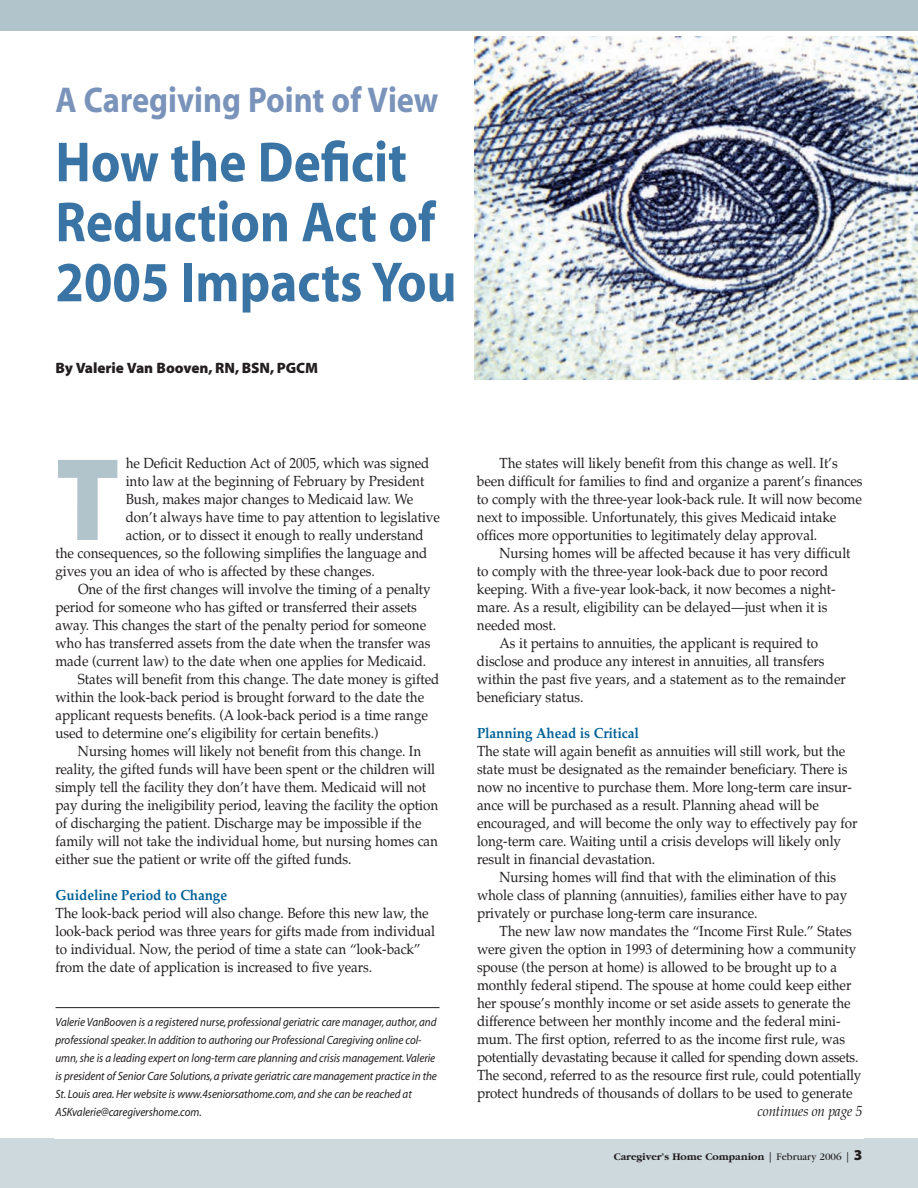
<style>
.page{position:relative;width:918px;height:1188px;background:#fff}
.page>*{position:absolute;margin:0;border:0;box-sizing:border-box;transform-origin:0 0}
.t1{font:118.65px "Myriad MM.830.300";color:#b1c3cb;scale:.95 1}
.t2{font:57px/60px "Myriad MM.700.600";color:#3974a5;scale:.9 1}
.t3{font:36px "Myriad MM.700.600";color:#7a93ba;scale:.9 1}
.t4{font:15px "Myriad MM.830.300";color:#231f20}
.t5{font:14.7px/18px "Palatino";letter-spacing:-.005em;color:#231f20;scale:.92 1}
.t6{font:700 14.7px "Palatino";letter-spacing:-.005em;color:#016096;scale:.92 1}
.t7{font:italic 14.7px "Palatino";letter-spacing:-.015em;color:#231f20;scale:.92 1}
.t8{font:12px/18px "Myriad MM It.412.601";letter-spacing:-.005em;color:#231f20;scale:.92 1}
.t9{font:700 10.5px "Garamond";color:#231f20}
.s1{font-family:"Myriad MM.412.601";font-weight:400}
.s2{font-weight:400}
.s3{font-family:"Myriad MM.830.300";font-weight:400;font-size:15px}
</style>
<div class="page">
<div style="left:0;top:1138px;width:918px;height:50px;background:#ced9de"></div>
<div style="left:0;top:0;width:918px;height:32px;background:#b1c3cb"></div>
<img style="left:474px;top:36px;width:444px;height:343px">
<hr style="left:56px;top:1007px;width:384px;height:1px;background:#231f20">
<h3 class="t3" style="left:56px;top:87px;width:427px">A Caregiving Point of View</h3>
<h2 class="t2" style="left:56px;top:137px;width:447px">How the Deficit<br>Reduction Act of<br>2005 Impacts You</h2>
<p class="t4" style="left:56px;top:363px;width:264px">By Valerie Van Booven, RN, BSN, PGCM</p>
<h1 class="t1" style="left:56px;top:456px;width:69px">T</h1>
<p class="t5" style="left:126px;top:454px;width:331px">he Deficit Reduction Act of 2005, which was signed</p>
<p class="t5" style="left:126px;top:472px;width:326px">into law at the beginning of February by President</p>
<p class="t5" style="left:126px;top:490px;width:314px">Bush, makes major changes to Medicaid law. We</p>
<p class="t5" style="left:126px;top:508px;width:343px">don’t always have time to pay attention to legislative</p>
<p class="t5" style="left:126px;top:526px;width:325px">action, or to dissect it enough to really understand</p>
<p class="t5" style="left:56px;top:544px;width:406px">the consequences, so the following simplifies the language and</p>
<p class="t5" style="left:56px;top:562px;width:349px">gives you an idea of who is affected by these changes.</p>
<p class="t5" style="left:78px;top:580px;width:385px">One of the first changes will involve the timing of a penalty</p>
<p class="t5" style="left:56px;top:598px;width:394px">period for someone who has gifted or transferred their assets</p>
<p class="t5" style="left:56px;top:616px;width:404px">away. This changes the start of the penalty period for someone</p>
<p class="t5" style="left:56px;top:634px;width:409px">who has transferred assets from the date when the transfer was</p>
<p class="t5" style="left:55px;top:652px;width:405px">made (current law) to the date when one applies for Medicaid.</p>
<p class="t5" style="left:78px;top:670px;width:394px">States will benefit from this change. The date money is gifted</p>
<p class="t5" style="left:55px;top:688px;width:402px">within the look-back period is brought forward to the date the</p>
<p class="t5" style="left:55px;top:706px;width:406px">applicant requests benefits. (A look-back period is a time range</p>
<p class="t5" style="left:55px;top:724px;width:353px">used to determine one’s eligibility for certain benefits.)</p>
<p class="t5" style="left:78px;top:742px;width:375px">Nursing homes will likely not benefit from this change. In</p>
<p class="t5" style="left:55px;top:760px;width:414px">reality, the gifted funds will have been spent or the children will</p>
<p class="t5" style="left:55px;top:778px;width:404px">simply tell the facility they don’t have them. Medicaid will not</p>
<p class="t5" style="left:55px;top:796px;width:418px">pay during the ineligibility period, leaving the facility the option</p>
<p class="t5" style="left:55px;top:814px;width:399px">of discharging the patient. Discharge may be impossible if the</p>
<p class="t5" style="left:55px;top:832px;width:417px">family will not take the individual home, but nursing homes can</p>
<p class="t5" style="left:55px;top:850px;width:323px">either sue the patient or write off the gifted funds.</p>
<p class="t6" style="left:56px;top:886px;width:188px">Guideline Period to Change</p>
<p class="t5" style="left:56px;top:904px;width:414px">The look-back period will also change. Before this new law, the look-back period was three years for gifts made from individual to individual. Now, the period of time a state can “look-back” from the date of application is increased to five years.</p>
<p class="t8" style="left:56px;top:1014px;width:416px">Valerie VanBooven is a registered nurse, professional geriatric care manager, author, and professional speaker. In addition to authoring our Professional Caregiving online col&shy;umn, she is a leading expert on long-term care planning and crisis management.Valerie is president of Senior Care Solutions, a private geriatric care management practice in the St. Louis area. Her website is www.4seniorsathome.com, and she can be reached at ASKvalerie@caregivershome.com.</p>
<p class="t5" style="left:477px;top:454px;width:421px;text-indent:22px">The states will likely benefit from this change as well. It’s been difficult for families to find and organize a parent’s finances to comply with the three-year look-back rule. It will now become next to impossible. Unfortunately, this gives Medicaid intake offices more opportunities to legitimately delay approval.</p>
<p class="t5" style="left:499px;top:544px;width:383px">Nursing homes will be affected because it has very difficult</p>
<p class="t5" style="left:477px;top:562px;width:384px">to comply with the three-year look-back due to poor record</p>
<p class="t5" style="left:477px;top:580px;width:391px">keeping. With a five-year look-back, it now becomes a night-</p>
<p class="t5" style="left:477px;top:598px;width:382px">mare. As a result, eligibility can be delayed—just when it is</p>
<p class="t5" style="left:477px;top:616px;width:88px">needed most.</p>
<p class="t5" style="left:499px;top:634px;width:348px">As it pertains to annuities, the applicant is required to</p>
<p class="t5" style="left:477px;top:652px;width:379px">disclose and produce any interest in annuities, all transfers</p>
<p class="t5" style="left:477px;top:670px;width:402px">within the past five years, and a statement as to the remainder</p>
<p class="t5" style="left:477px;top:688px;width:117px">beneficiary status.</p>
<p class="t6" style="left:477px;top:724px;width:177px">Planning Ahead is Critical</p>
<p class="t5" style="left:477px;top:742px;width:415px">The state will again benefit as annuities will still work, but the state must be designated as the remainder beneficiary. There is now no incentive to purchase them. More long-term care insur&shy;ance will be purchased as a result. Planning ahead will be encouraged, and will become the only way to effectively pay for long-term care. Waiting until a crisis develops will likely only result in financial devastation.</p>
<p class="t5" style="left:477px;top:868px;width:404px;text-indent:22px">Nursing homes will find that with the elimination of this whole class of planning (annuities), families either have to pay privately or purchase long-term care insurance.</p>
<p class="t5" style="left:477px;top:922px;width:419px;text-indent:22px">The new law now mandates the “Income First Rule.” States were given the option in 1993 of determining how a community spouse (the person at home) is allowed to be brought up to a monthly federal stipend. The spouse at home could keep either her spouse’s monthly income or set aside assets to generate the difference between her monthly income and the federal mini&shy;mum. The first option, referred to as the income first rule, was potentially devastating because it called for spending down assets.<br>The second, referred to as the resource first rule, could potentially protect hundreds of thousands of dollars to be used to generate</p>
<p class="t7" style="left:758px;top:1102px;width:116px">continues on page 5</p>
<p class="t9" style="left:614px;top:1150px;width:250px">Caregiver’s Home Companion <span class="s1">|</span> <span class="s2">February 2006</span> <span class="s1">|</span> <span class="s3">3</span></p>
</div>
